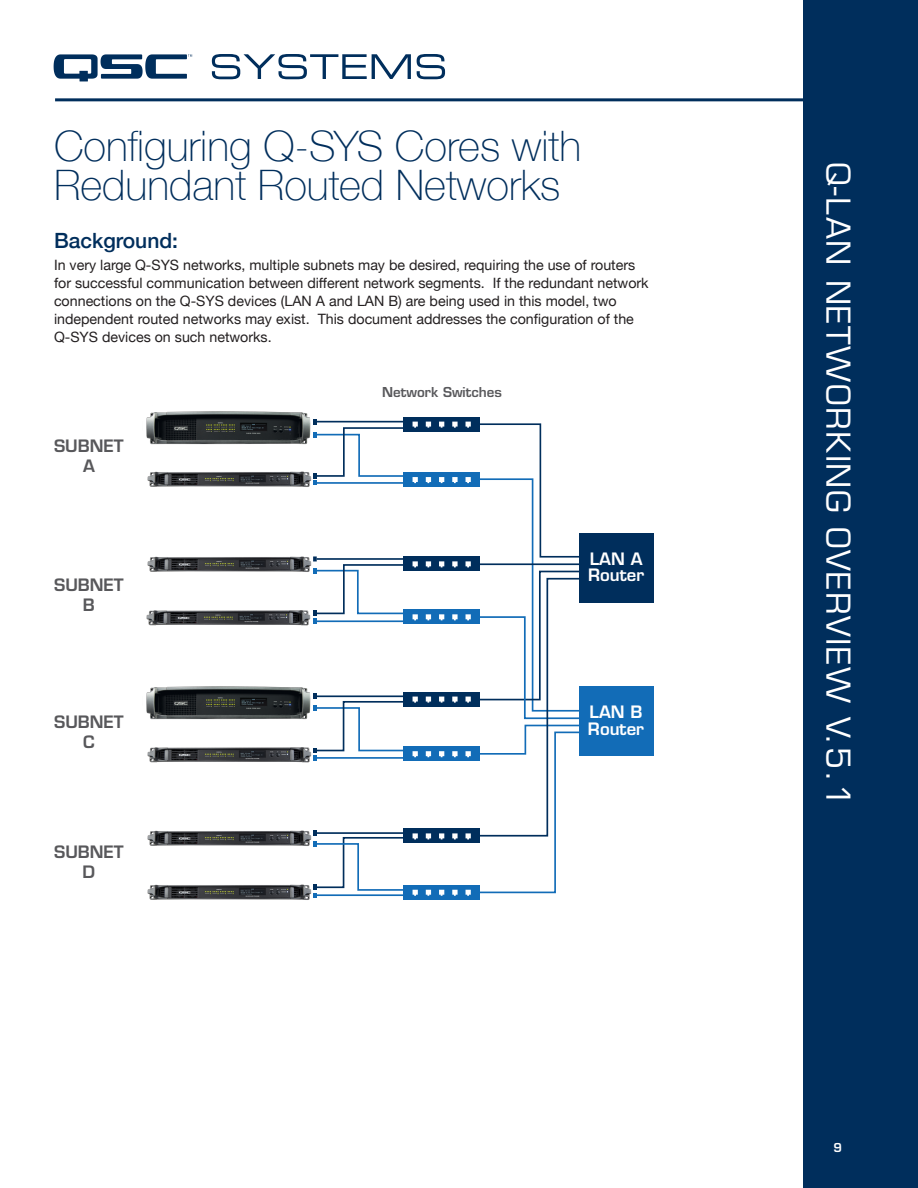
<style>
.page{position:relative;width:918px;height:1188px;background:#fff}
.page>*{position:absolute;margin:0;border:0;box-sizing:border-box;transform-origin:0 0}
.t1{font:100 42px "Helvetica Neue";color:#002e5c}
.t2{font:32.1px "Eurostile";letter-spacing:.05em;color:#fff}
.t3{font:500 21px "Helvetica Neue";color:#002e5c}
.t4{font:600 16.65px/20px "Eurostile";color:#58585b;text-align:center}
.t5{font:600 16.65px/16.6px "Eurostile";color:#fff}
.t6{font:14.25px/18px "Helvetica Neue";color:#231f20}
.t7{font:600 13.35px "Eurostile";color:#58585b}
.t8{font:600 12px "Eurostile";color:#fff}
</style>
<div class="page">
<hr style="left:55px;top:98px;width:809px;height:3px;background:#002e5c">
<div style="left:803px;top:0;width:115px;height:1188px;background:#002e5c"></div>
<svg style="left:212px;top:54px;width:199px;height:25px"></svg>
<svg style="left:417px;top:54px;width:28px;height:25px"></svg>
<svg style="left:54px;top:54px;width:138px;height:28px"></svg>
<div style="left:579px;top:533px;width:74px;height:70px;background:#002e5c"></div>
<img style="left:147px;top:471px;width:165px;height:16px">
<img style="left:146px;top:411px;width:165px;height:34px">
<img style="left:148px;top:624px;width:161px;height:2px">
<img style="left:146px;top:686px;width:164px;height:8px">
<img style="left:146px;top:694px;width:171px;height:69px">
<img style="left:149px;top:897px;width:161px;height:3px">
<img style="left:146px;top:556px;width:166px;height:68px">
<img style="left:147px;top:830px;width:165px;height:67px">
<div style="left:403px;top:472px;width:77px;height:15px;background:#126cb7"></div>
<svg style="left:426px;top:477px;width:5px;height:6px"></svg>
<svg style="left:439px;top:477px;width:5px;height:6px"></svg>
<svg style="left:452px;top:477px;width:6px;height:6px"></svg>
<div style="left:403px;top:417px;width:77px;height:14px;background:#002e5c"></div>
<svg style="left:313px;top:419px;width:105px;height:66px"></svg>
<svg style="left:426px;top:422px;width:5px;height:6px"></svg>
<svg style="left:439px;top:422px;width:5px;height:6px"></svg>
<svg style="left:452px;top:422px;width:6px;height:6px"></svg>
<div style="left:403px;top:557px;width:77px;height:14px;background:#002e5c"></div>
<svg style="left:426px;top:561px;width:5px;height:6px"></svg>
<svg style="left:439px;top:561px;width:5px;height:6px"></svg>
<svg style="left:452px;top:561px;width:6px;height:6px"></svg>
<div style="left:403px;top:610px;width:77px;height:14px;background:#126cb7"></div>
<svg style="left:313px;top:556px;width:105px;height:68px"></svg>
<svg style="left:426px;top:614px;width:5px;height:6px"></svg>
<svg style="left:439px;top:614px;width:5px;height:6px"></svg>
<svg style="left:452px;top:614px;width:6px;height:6px"></svg>
<div style="left:403px;top:692px;width:77px;height:14px;background:#002e5c"></div>
<svg style="left:426px;top:697px;width:5px;height:6px"></svg>
<svg style="left:439px;top:697px;width:5px;height:6px"></svg>
<svg style="left:452px;top:697px;width:6px;height:6px"></svg>
<div style="left:403px;top:746px;width:77px;height:15px;background:#126cb7"></div>
<svg style="left:313px;top:694px;width:105px;height:66px"></svg>
<svg style="left:426px;top:751px;width:5px;height:6px"></svg>
<svg style="left:439px;top:751px;width:5px;height:6px"></svg>
<svg style="left:452px;top:751px;width:6px;height:6px"></svg>
<div style="left:403px;top:829px;width:77px;height:14px;background:#002e5c"></div>
<svg style="left:426px;top:833px;width:5px;height:6px"></svg>
<svg style="left:439px;top:833px;width:5px;height:6px"></svg>
<svg style="left:452px;top:833px;width:6px;height:6px"></svg>
<div style="left:403px;top:885px;width:77px;height:14px;background:#126cb7"></div>
<svg style="left:313px;top:830px;width:105px;height:68px"></svg>
<svg style="left:426px;top:890px;width:5px;height:6px"></svg>
<svg style="left:439px;top:890px;width:5px;height:6px"></svg>
<svg style="left:452px;top:890px;width:6px;height:6px"></svg>
<svg style="left:464px;top:422px;width:115px;height:474px"></svg>
<div style="left:579px;top:686px;width:74px;height:70px;background:#126cb7"></div>
<h1 class="t1" style="left:54px;top:114px;width:529px">Configuring Q-SYS Cores with</h1>
<h1 class="t1" style="left:54px;top:153px;width:508px">Redundant Routed Networks</h1>
<h3 class="t3" style="left:54px;top:224px;width:126px">Background:</h3>
<p class="t6" style="left:54px;top:257px;width:596px">In very large Q-SYS networks, multiple subnets may be desired, requiring the use of routers for successful communication between different network segments. If the redundant network connections on the Q-SYS devices (LAN A and LAN B) are being used in this model, two independent routed networks may exist. This document addresses the configuration of the Q-SYS devices on such networks.</p>
<p class="t4" style="left:54px;top:436px;width:71px">SUBNET<br>A</p>
<p class="t4" style="left:54px;top:575px;width:71px">SUBNET<br>B</p>
<p class="t4" style="left:54px;top:712px;width:71px">SUBNET<br>C</p>
<p class="t4" style="left:54px;top:842px;width:71px">SUBNET<br>D</p>
<p class="t7" style="left:382px;top:384px;width:121px">Network Switches</p>
<p class="t5" style="left:588px;top:550px;width:58px">LAN A<br>Router</p>
<p class="t5" style="left:588px;top:704px;width:58px">LAN B<br>Router</p>
<h2 class="t2" style="left:858px;top:162px;width:645px;rotate:90deg">Q-LAN NETWORKING OVERVIEW V.5.1</h2>
<p class="t8" style="left:833px;top:1140px;width:10px">9</p>
</div>
